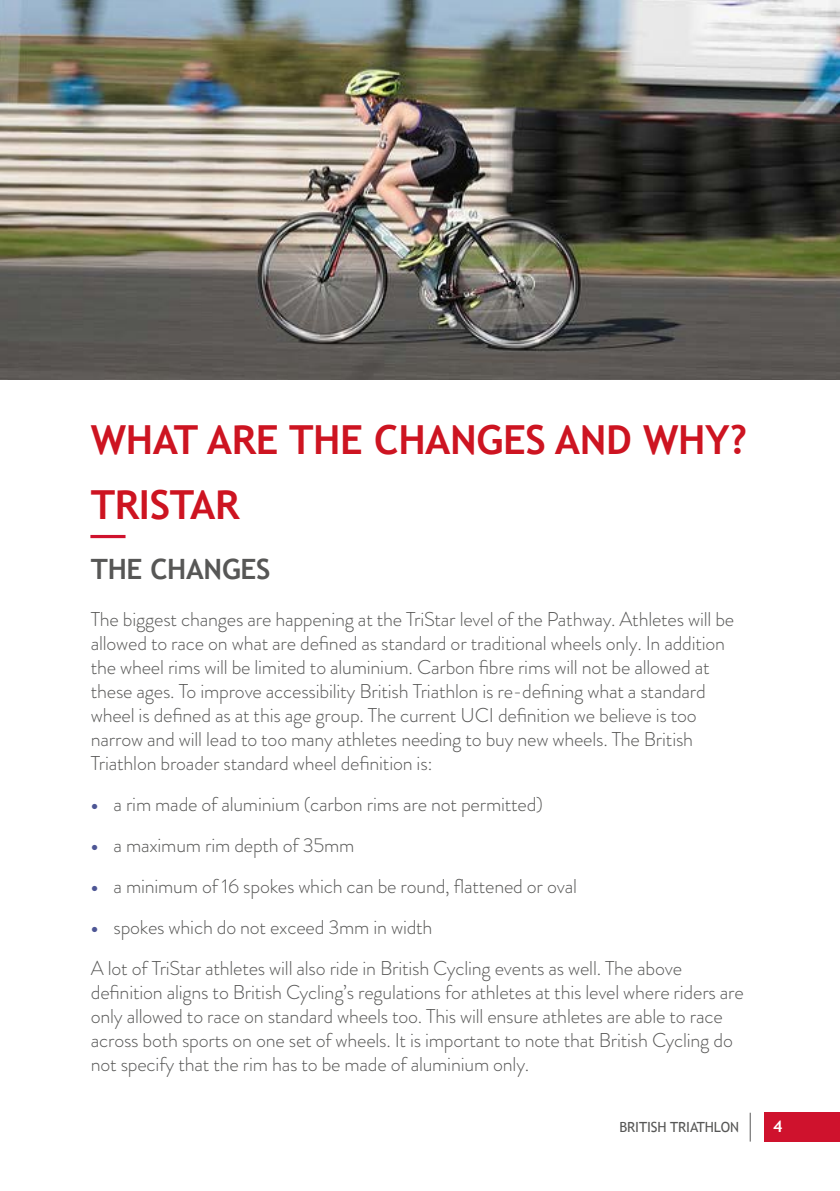
<style>
.page{position:relative;width:840px;height:1191px;background:#fff}
.page>*{position:absolute;margin:0;border:0;box-sizing:border-box;transform-origin:0 0}
.t1{font:700 40px/64.6px "Trebuchet MS";letter-spacing:-.01em;color:#cd1421}
.t2{font:700 28px "Trebuchet MS";letter-spacing:-.01em;color:#575756}
.t3{font:300 20px/24px "Brandon Grotesque";letter-spacing:-.01em;color:#575756}
.t4{font:700 16px "Trebuchet MS";color:#fff}
.t5{font:14px "Trebuchet MS";letter-spacing:-.01em;color:#575756}
.s1{font-weight:700;color:#4d5695}
</style>
<div class="page">
<hr style="left:90px;top:535px;width:35px;height:3px;background:#cf122d">
<img style="left:0;top:0;width:839px;height:380px">
<div style="left:763px;top:1112px;width:76px;height:30px;background:#cf122d"></div>
<svg style="left:749px;top:1112px;width:1px;height:29px"></svg>
<h1 class="t1" style="left:91px;top:408px;width:657px">WHAT ARE THE CHANGES AND WHY?<br>TRISTAR</h1>
<h2 class="t2" style="left:91px;top:551px;width:181px">THE CHANGES</h2>
<p class="t3" style="left:91px;top:607px;width:644px">The biggest changes are happening at the TriStar level of the Pathway. Athletes will be allowed to race on what are defined as standard or traditional wheels only. In addition the wheel rims will be limited to aluminium. Carbon fibre rims will not be allowed at these ages. To improve accessibility British Triathlon is re-defining what a standard wheel is defined as at this age group. The current UCI definition we believe is too narrow and will lead to too many athletes needing to buy new wheels. The British Triathlon broader standard wheel definition is:</p>
<p class="t3" style="left:91px;top:792px;width:453px"><span class="s1">•</span> a rim made of aluminium (carbon rims are not permitted)</p>
<p class="t3" style="left:91px;top:833px;width:265px"><span class="s1">•</span> a maximum rim depth of 35mm</p>
<p class="t3" style="left:91px;top:874px;width:487px"><span class="s1">•</span> a minimum of 16 spokes which can be round, flattened or oval</p>
<p class="t3" style="left:91px;top:906px;width:592px;line-height:41px"><span class="s1">•</span> spokes which do not exceed 3mm in width<br>A lot of TriStar athletes will also ride in British Cycling events as well. The above</p>
<p class="t3" style="left:91px;top:980px;width:654px">definition aligns to British Cycling’s regulations for athletes at this level where riders are only allowed to race on standard wheels too. This will ensure athletes are able to race across both sports on one set of wheels. It is important to note that British Cycling do not specify that the rim has to be made of aluminium only.</p>
<p class="t5" style="left:619px;top:1119px;width:121px">BRITISH TRIATHLON</p>
<p class="t4" style="left:772px;top:1116px;width:11px">4</p>
</div>
